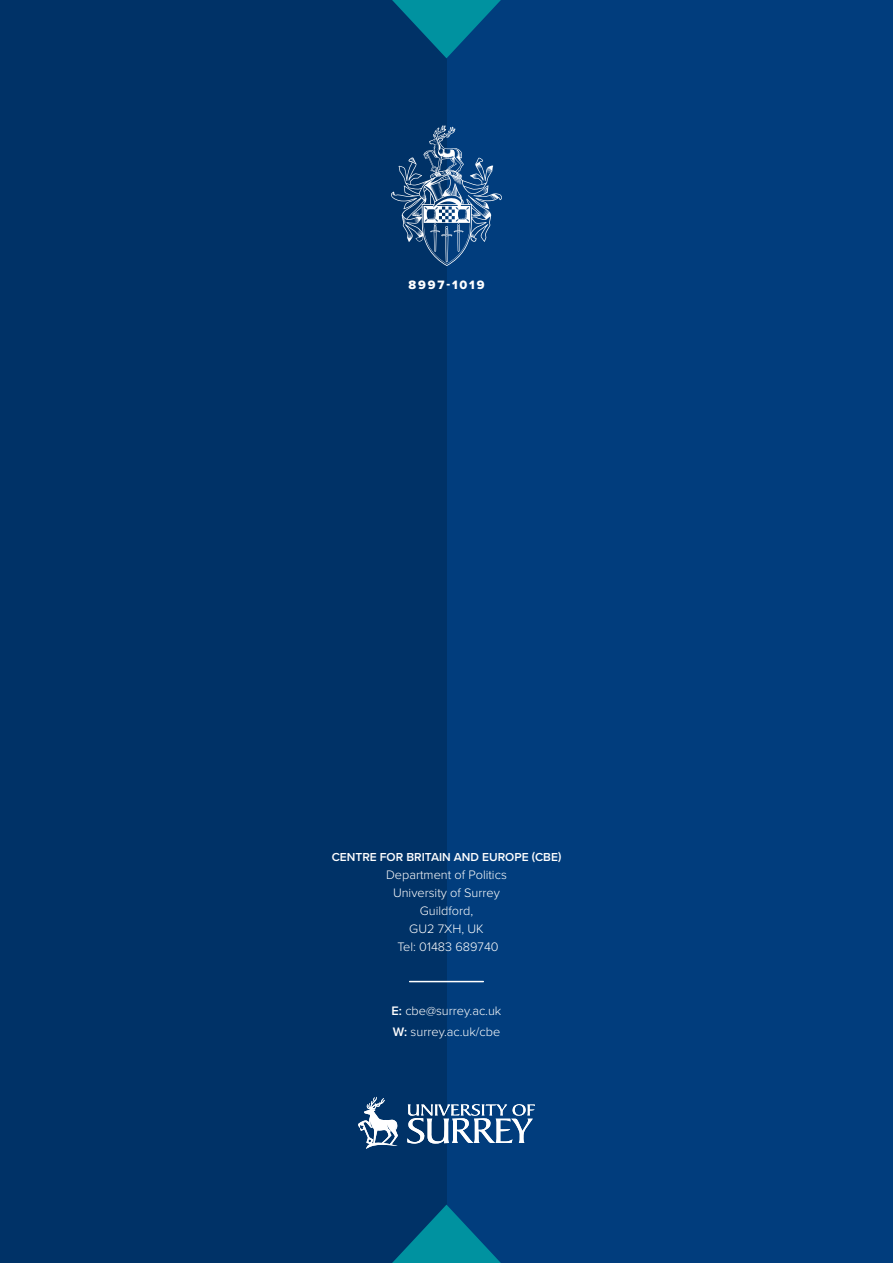
<style>
.page{position:relative;width:893px;height:1263px;background:#013d7d}
.page>*{position:absolute;margin:0;border:0;box-sizing:border-box;transform-origin:0 0}
.Body_text{font:300 12.75px/18px "Proxima Nova";color:#fff;text-align:center}
.t1{font:12.6px "Proxima Nova Extrabld";letter-spacing:.15em;color:#fff}
.Body_text-2{font:600 12px "Proxima Nova";color:#fff}
.s1{font-weight:600}
</style>
<div class="page">
<div style="left:0;top:0;width:446px;height:1263px;background:#003267"></div>
<svg style="left:392px;top:0;width:109px;height:58px"></svg>
<svg style="left:392px;top:1204px;width:109px;height:59px"></svg>
<svg style="left:391px;top:125px;width:111px;height:141px"></svg>
<svg style="left:407px;top:1104px;width:128px;height:40px"></svg>
<svg style="left:358px;top:1097px;width:40px;height:52px"></svg>
<hr style="left:410px;top:981px;width:73px;height:1px;background:#fff">
<p class="t1" style="left:408px;top:276px;width:78px">8997-1019</p>
<p class="Body_text-2" style="left:332px;top:848px;width:231px">CENTRE FOR BRITAIN AND EUROPE (CBE)</p>
<p class="Body_text" style="left:386px;top:865px;width:122px">Department of Politics</p>
<p class="Body_text" style="left:393px;top:883px;width:108px">University of Surrey</p>
<p class="Body_text" style="left:409px;top:901px;width:76px">Guildford,<br>GU2 7XH, UK</p>
<p class="Body_text" style="left:398px;top:937px;width:102px">Tel: 01483 689740</p>
<p class="Body_text" style="left:392px;top:1001px;width:111px"><span class="s1">E:</span> cbe@surrey.ac.uk</p>
<p class="Body_text" style="left:393px;top:1022px;width:109px"><span class="s1">W:</span> surrey.ac.uk/cbe</p>
</div>
